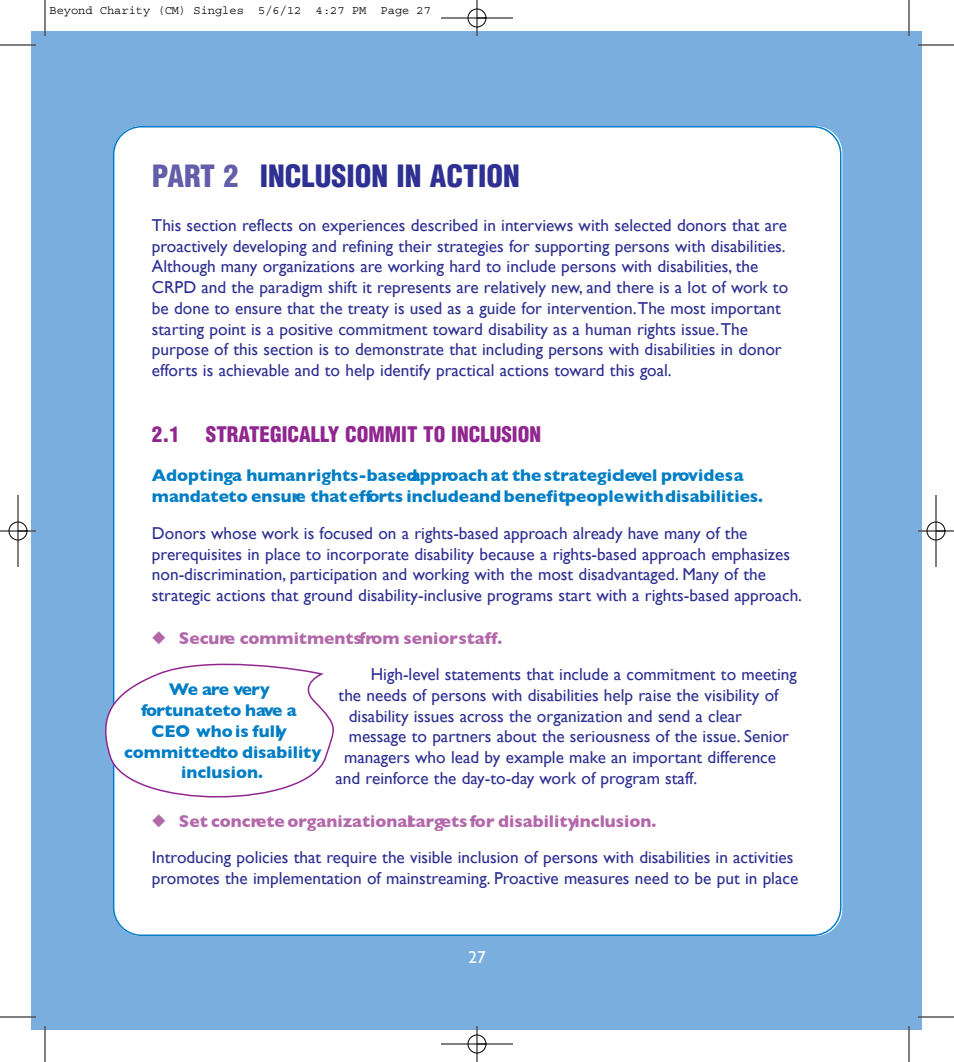
<style>
.page{position:relative;width:954px;height:1062px;background:#fff}
.page>*{position:absolute;margin:0;border:0;box-sizing:border-box;transform-origin:0 0}
.t1{font:900 condensed 30px "Helvetica";color:#2e3092}
.t2{font:900 condensed 21px "Helvetica";color:#90268f}
.t3{font:17.25px/20.7px "Gill Sans";color:#2e3092}
.t4{font:700 17.25px/20.7px "Gill Sans";color:#007ec5}
.t5{font:17.25px "Gill Sans";color:#fff}
.t6{font:12px "Courier Std";color:#000}
.s1{color:#625ea9}
.s2{color:#b368aa}
.s3{font-weight:700;color:#b368aa}
</style>
<div class="page">
<div style="left:32px;top:32px;width:890px;height:998px;background:#79aede"></div>
<div style="left:113px;top:126px;width:729px;height:810px;background:#fff"></div>
<svg style="left:105px;top:654px;width:235px;height:158px;background:#f7f6fb"></svg>
<hr style="left:45px;top:0;width:1px;height:36px;background:#000">
<hr style="left:0;top:45px;width:36px;height:1px;background:#000">
<hr style="left:909px;top:0;width:1px;height:36px;background:#000">
<hr style="left:918px;top:45px;width:36px;height:1px;background:#000">
<hr style="left:45px;top:1026px;width:1px;height:36px;background:#000">
<hr style="left:0;top:1017px;width:36px;height:1px;background:#000">
<hr style="left:909px;top:1026px;width:1px;height:36px;background:#000">
<hr style="left:918px;top:1017px;width:36px;height:1px;background:#000">
<hr style="left:441px;top:18px;width:72px;height:1px;background:#000">
<hr style="left:441px;top:1044px;width:72px;height:1px;background:#000">
<hr style="left:18px;top:495px;width:1px;height:72px;background:#000">
<hr style="left:936px;top:495px;width:1px;height:72px;background:#000">
<hr style="left:477px;top:0;width:1px;height:36px;background:#000">
<hr style="left:477px;top:1026px;width:1px;height:36px;background:#000">
<hr style="left:0;top:531px;width:36px;height:1px;background:#000">
<hr style="left:918px;top:531px;width:36px;height:1px;background:#000">
<div style="left:468px;top:9px;width:18px;height:18px;border:1px solid #000;border-radius:50%"></div>
<div style="left:468px;top:1035px;width:18px;height:18px;border:1px solid #000;border-radius:50%"></div>
<div style="left:9px;top:522px;width:18px;height:18px;border:1px solid #000;border-radius:50%"></div>
<div style="left:927px;top:522px;width:18px;height:18px;border:1px solid #000;border-radius:50%"></div>
<p class="t6" style="left:50px;top:3px;width:383px">Beyond Charity (CM) Singles 5/6/12 4:27 PM Page 27</p>
<h1 class="t1" style="left:152px;top:165px;width:369px"><span class="s1">PART 2</span> INCLUSION IN ACTION</h1>
<p class="t3" style="left:152px;top:215px;width:638px">This section reflects on experiences described in interviews with selected donors that are proactively developing and refining their strategies for supporting persons with disabilities.<br>Although many organizations are working hard to include persons with disabilities, the CRPD and the paradigm shift it represents are relatively new, and there is a lot of work to be done to ensure that the treaty is used as a guide for intervention.The most important starting point is a positive commitment toward disability as a human rights issue.The purpose of this section is to demonstrate that including persons with disabilities in donor efforts is achievable and to help identify practical actions toward this goal.</p>
<p class="t2" style="left:152px;top:426px;width:391px">2.1 STRATEGICALLY COMMIT TO INCLUSION</p>
<p class="t4" style="left:152px;top:465px;width:613px">Adopting a human rights-based approach at the strategic level provides a mandate to ensure that efforts include and benefit people with disabilities.</p>
<p class="t3" style="left:152px;top:522px;width:652px">Donors whose work is focused on a rights-based approach already have many of the prerequisites in place to incorporate disability because a rights-based approach emphasizes non-discrimination, participation and working with the most disadvantaged. Many of the strategic actions that ground disability-inclusive programs start with a rights-based approach.</p>
<p class="t3" style="left:371px;top:620px;width:428px;line-height:35.8px;text-indent:-219px"><span class="s2">◆</span> <span class="s3">Secure commitments from senior staff.<br></span>High-level statements that include a commitment to meeting</p>
<p class="t3" style="left:339px;top:684px;width:442px">the needs of persons with disabilities help raise the visibility of</p>
<p class="t3" style="left:349px;top:705px;width:395px">disability issues across the organization and send a clear</p>
<p class="t3" style="left:349px;top:726px;width:442px">message to partners about the seriousness of the issue. Senior</p>
<p class="t3" style="left:344px;top:747px;width:433px">managers who lead by example make an important difference</p>
<p class="t3" style="left:336px;top:767px;width:363px">and reinforce the day-to-day work of program staff.</p>
<p class="t3" style="left:152px;top:803px;width:643px;line-height:35.8px"><span class="s2">◆</span> <span class="s3">Set concrete organizational targets for disability inclusion.<br></span>Introducing policies that require the visible inclusion of persons with disabilities in activities</p>
<p class="t3" style="left:152px;top:867px;width:648px">promotes the implementation of mainstreaming. Proactive measures need to be put in place</p>
<p class="t4" style="left:124px;top:679px;width:199px;text-align:center">We are very<br>fortunate to have a<br>CEO who is fully committed to disability inclusion.</p>
<p class="t5" style="left:468px;top:947px;width:19px">27</p>
</div>
